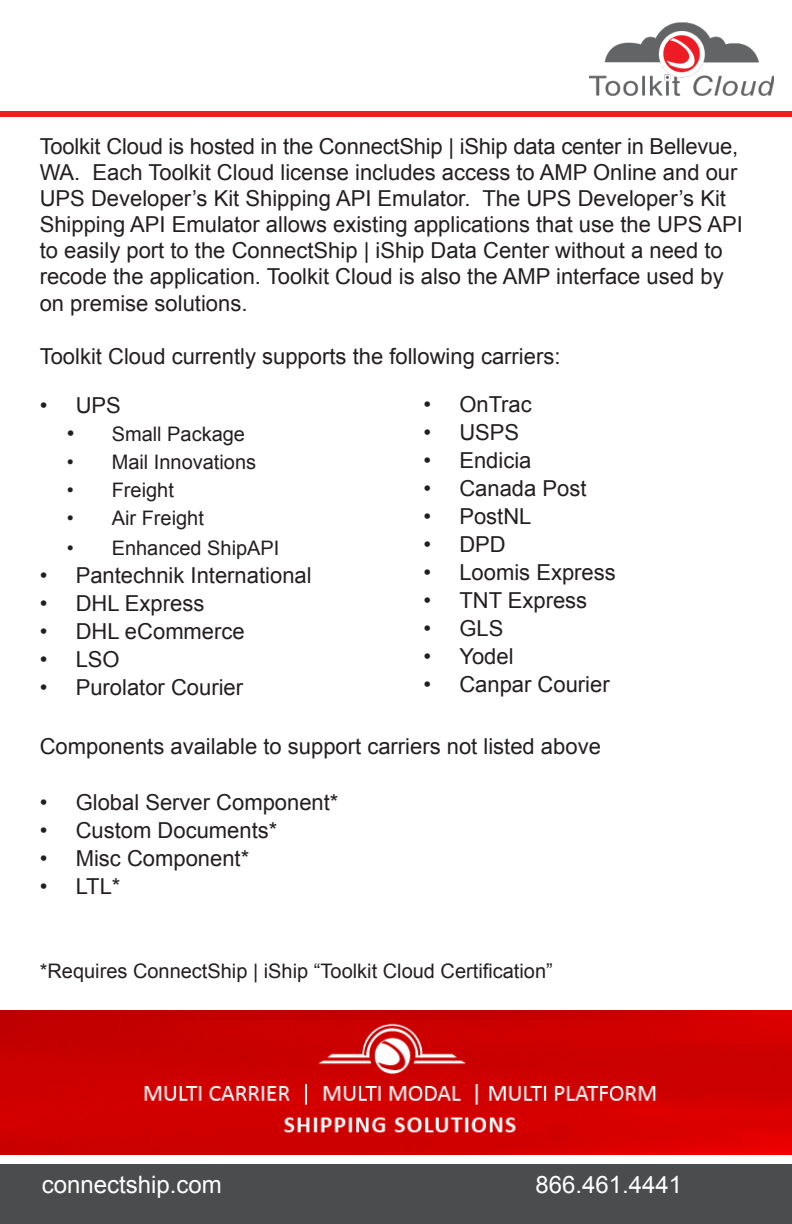
<style>
.page{position:relative;width:792px;height:1224px;background:#fff}
.page>*{position:absolute;margin:0;border:0;box-sizing:border-box;transform-origin:0 0}
.t1{font:24px "Arial";color:#fff}
.t2{font:22px/26px "Arial";color:#231f20}
.t3{font:20px "Arial";color:#231f20}
.s1{font-size:22px}
</style>
<div class="page">
<img style="left:0;top:1011px;width:792px;height:143px">
<div style="left:0;top:1165px;width:792px;height:59px;background:#4b4c4d"></div>
<div style="left:0;top:112px;width:792px;height:5px;background:#ee1d23"></div>
<img style="left:589px;top:23px;width:185px;height:73px">
<p class="t2" style="left:40px;top:134px;width:705px">Toolkit Cloud is hosted in the ConnectShip | iShip data center in Bellevue, WA. Each Toolkit Cloud license includes access to AMP Online and our UPS Developer’s Kit Shipping API Emulator. The UPS Developer’s Kit Shipping API Emulator allows existing applications that use the UPS API to easily port to the ConnectShip | iShip Data Center without a need to recode the application. Toolkit Cloud is also the AMP interface used by on premise solutions.</p>
<p class="t2" style="left:40px;top:343px;width:522px">Toolkit Cloud currently supports the following carriers:</p>
<p class="t2" style="left:40px;top:393px;width:83px">• UPS</p>
<p class="t3" style="left:67px;top:421px;width:180px"><span class="s1">•</span> Small Package</p>
<p class="t3" style="left:67px;top:449px;width:191px">• Mail Innovations</p>
<p class="t3" style="left:67px;top:477px;width:109px">• Freight</p>
<p class="t3" style="left:67px;top:505px;width:139px">• Air Freight</p>
<p class="t3" style="left:67px;top:535px;width:214px">• Enhanced ShipAPI</p>
<p class="t2" style="left:40px;top:563px;width:274px">• Pantechnik International</p>
<p class="t2" style="left:40px;top:591px;width:166px">• DHL Express</p>
<p class="t2" style="left:40px;top:619px;width:207px">• DHL eCommerce</p>
<p class="t2" style="left:40px;top:647px;width:82px">• LSO</p>
<p class="t2" style="left:40px;top:675px;width:205px">• Purolator Courier</p>
<p class="t2" style="left:423px;top:392px;width:110px">• OnTrac</p>
<p class="t2" style="left:423px;top:420px;width:97px">• USPS</p>
<p class="t2" style="left:423px;top:448px;width:110px">• Endicia</p>
<p class="t2" style="left:423px;top:476px;width:165px">• Canada Post</p>
<p class="t2" style="left:423px;top:504px;width:110px">• PostNL</p>
<p class="t2" style="left:423px;top:532px;width:84px">• DPD</p>
<p class="t2" style="left:423px;top:560px;width:194px">• Loomis Express</p>
<p class="t2" style="left:423px;top:588px;width:165px">• TNT Express</p>
<p class="t2" style="left:423px;top:616px;width:82px">• GLS</p>
<p class="t2" style="left:423px;top:644px;width:92px">• Yodel</p>
<p class="t2" style="left:423px;top:672px;width:188px">• Canpar Courier</p>
<p class="t2" style="left:40px;top:733px;width:563px">Components available to support carriers not listed above</p>
<p class="t2" style="left:40px;top:789px;width:300px">• Global Server Component*</p>
<p class="t2" style="left:40px;top:817px;width:239px">• Custom Documents*</p>
<p class="t2" style="left:40px;top:845px;width:211px">• Misc Component*</p>
<p class="t2" style="left:40px;top:873px;width:82px">• LTL*</p>
<p class="t3" style="left:40px;top:958px;width:515px">*Requires ConnectShip | iShip “Toolkit Cloud Certification”</p>
<p class="t1" style="left:42px;top:1169px;width:182px">connectship.com</p>
<p class="t1" style="left:535px;top:1169px;width:148px">866.461.4441</p>
</div>
